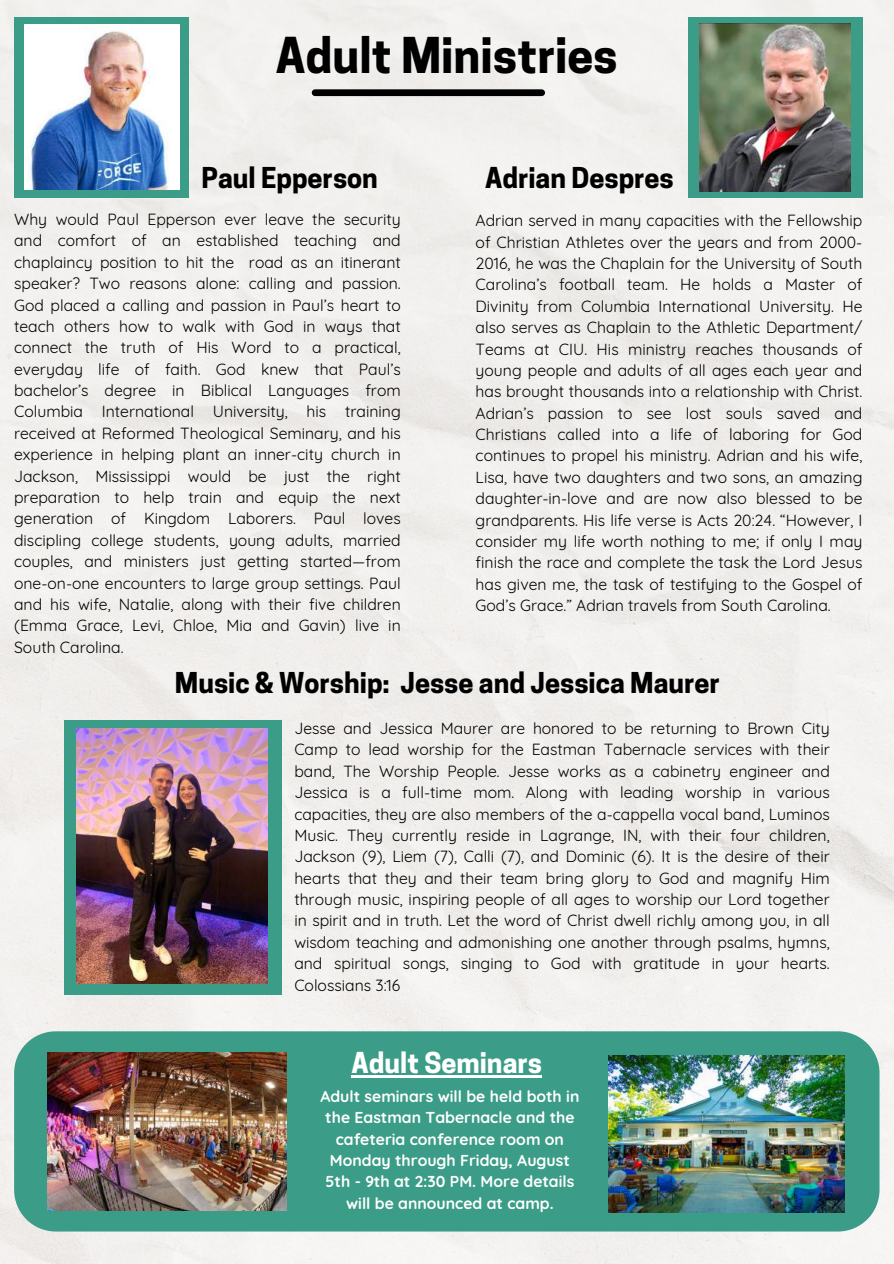
<style>
.page{position:relative;width:894px;height:1264px;background:#fff}
.page>*{position:absolute;margin:0;border:0;box-sizing:border-box;transform-origin:0 0}
.t1{font:700 46.35px "Cooper Hewitt";color:#000}
.t2{font:700 27px "Cooper Hewitt";color:#000}
.t3{font:700 27px "Cooper Hewitt";color:#fff}
.t4{font:15.75px/21.3px "Quicksand";color:#000;text-align:justify}
.t5{font:700 15.75px/21.3px "Quicksand";color:#fff;text-align:center}
</style>
<div class="page">
<div style="left:0;top:0;width:893px;height:1263px;background:#f2f0ee"></div>
<div style="left:315px;top:89px;width:226px;height:7px;background:#000"></div>
<div style="left:14px;top:17px;width:175px;height:181px;background:#3b9d87"></div>
<img style="left:24px;top:24px;width:156px;height:166px">
<div style="left:687px;top:17px;width:175px;height:181px;background:#3b9d87"></div>
<img style="left:699px;top:24px;width:151px;height:167px">
<div style="left:64px;top:719px;width:217px;height:275px;background:#3b9d87"></div>
<img style="left:76px;top:728px;width:192px;height:255px">
<div style="left:14px;top:1031px;width:865px;height:200px;background:#3b9d87"></div>
<img style="left:608px;top:1055px;width:236px;height:157px">
<img style="left:47px;top:1052px;width:239px;height:158px">
<hr style="left:351px;top:1075px;width:191px;height:2px;background:#fff">
<h1 class="t1" style="left:276px;top:38px;width:343px">Adult Ministries</h1>
<h2 class="t2" style="left:201px;top:168px;width:178px">Paul Epperson</h2>
<h2 class="t2" style="left:485px;top:168px;width:190px">Adrian Despres</h2>
<p class="t4" style="left:14px;top:208px;width:388px">Why would Paul Epperson ever leave the security and comfort of an established teaching and chaplaincy position to hit the road as an itinerant speaker? Two reasons alone: calling and passion.<br>God placed a calling and passion in Paul’s heart to teach others how to walk with God in ways that connect the truth of His Word to a practical, everyday life of faith. God knew that Paul’s bachelor’s degree in Biblical Languages from Columbia International University, his training received at Reformed Theological Seminary, and his experience in helping plant an inner-city church in Jackson, Mississippi would be just the right preparation to help train and equip the next generation of Kingdom Laborers. Paul loves discipling college students, young adults, married couples, and ministers just getting started—from one-on-one encounters to large group settings. Paul and his wife, Natalie, along with their five children (Emma Grace, Levi, Chloe, Mia and Gavin) live in South Carolina.</p>
<p class="t4" style="left:475px;top:210px;width:388px">Adrian served in many capacities with the Fellowship of Christian Athletes over the years and from 2000- 2016, he was the Chaplain for the University of South Carolina’s football team. He holds a Master of Divinity from Columbia International University. He also serves as Chaplain to the Athletic Department/ Teams at CIU. His ministry reaches thousands of young people and adults of all ages each year and has brought thousands into a relationship with Christ.<br>Adrian’s passion to see lost souls saved and Christians called into a life of laboring for God continues to propel his ministry. Adrian and his wife, Lisa, have two daughters and two sons, an amazing daughter-in-love and are now also blessed to be grandparents. His life verse is Acts 20:24. “However, I consider my life worth nothing to me; if only I may finish the race and complete the task the Lord Jesus has given me, the task of testifying to the Gospel of God’s Grace.” Adrian travels from South Carolina.</p>
<h2 class="t2" style="left:175px;top:673px;width:546px">Music &amp; Worship: Jesse and Jessica Maurer</h2>
<p class="t4" style="left:294px;top:717px;width:537px">Jesse and Jessica Maurer are honored to be returning to Brown City Camp to lead worship for the Eastman Tabernacle services with their band, The Worship People. Jesse works as a cabinetry engineer and Jessica is a full-time mom. Along with leading worship in various capacities, they are also members of the a-cappella vocal band, Luminos Music. They currently reside in Lagrange, IN, with their four children, Jackson (9), Liem (7), Calli (7), and Dominic (6). It is the desire of their hearts that they and their team bring glory to God and magnify Him through music, inspiring people of all ages to worship our Lord together in spirit and in truth. Let the word of Christ dwell richly among you, in all wisdom teaching and admonishing one another through psalms, hymns, and spiritual songs, singing to God with gratitude in your hearts.<br>Colossians 3:16</p>
<h2 class="t3" style="left:351px;top:1052px;width:192px">Adult Seminars</h2>
<p class="t5" style="left:320px;top:1085px;width:260px">Adult seminars will be held both in the Eastman Tabernacle and the cafeteria conference room on<br>Monday through Friday, August<br>5th - 9th at 2:30 PM. More details will be announced at camp.</p>
</div>
